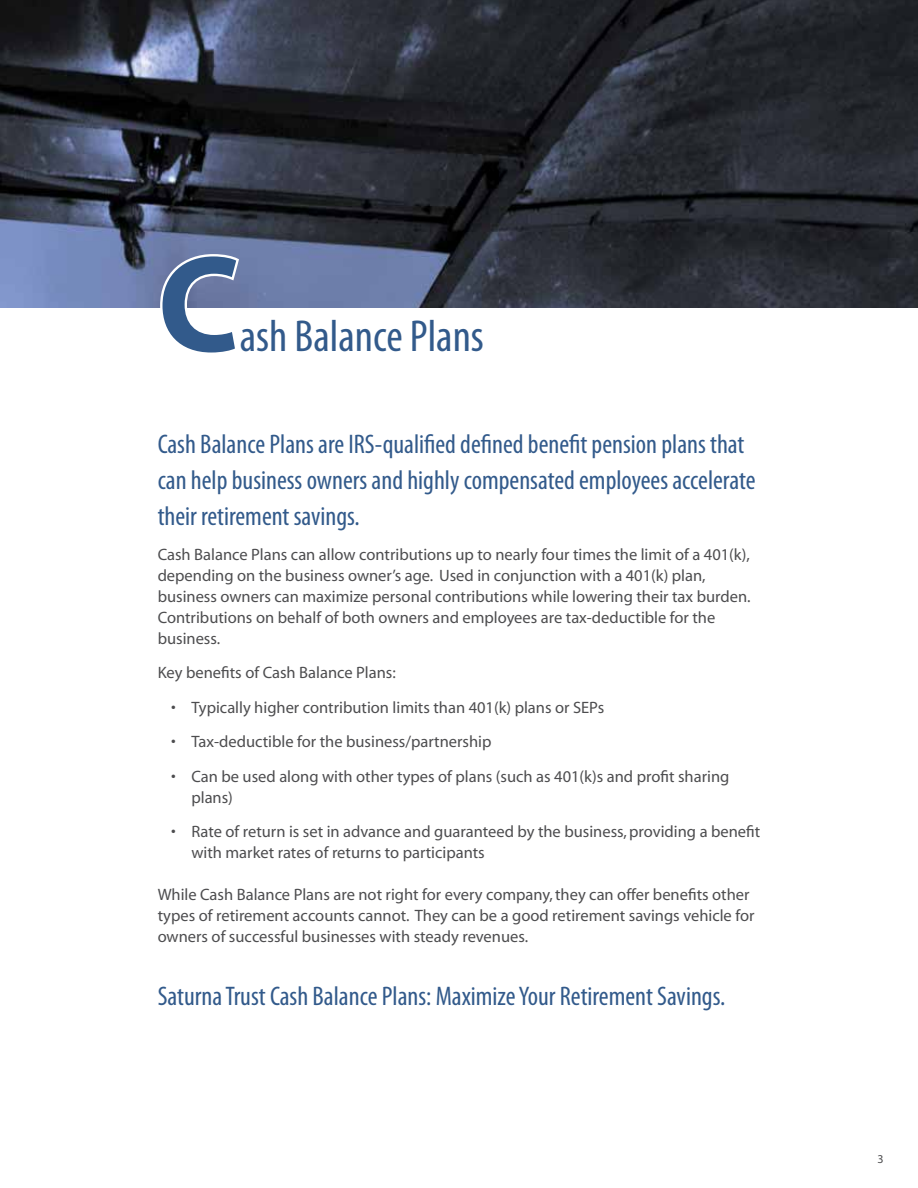
<style>
.page{position:relative;width:918px;height:1188px;background:#fff}
.page>*{position:absolute;margin:0;border:0;box-sizing:border-box;transform-origin:0 0}
.t1{font:700 138px "Myriad";color:#325a8b}
.t2{font:condensed 45px "Myriad Pro";color:#325a8b}
.t3{font:condensed 27px/36px "Myriad Pro";color:#325a8b}
.t4{font:16.5px/21px "Myriad";color:#4d4d4f}
.t5{font:12px "Myriad";color:#4d4d4f}
</style>
<div class="page">
<img style="left:0;top:0;width:918px;height:308px">
<svg style="left:158px;top:252px;width:84px;height:56px"></svg>
<h1 class="t1" style="left:158px;top:234px;width:84px">C</h1>
<h2 class="t2" style="left:240px;top:309px;width:246px">ash Balance Plans</h2>
<h3 class="t3" style="left:158px;top:426px;width:599px">Cash Balance Plans are IRS-qualified defined benefit pension plans that can help business owners and highly compensated employees accelerate their retirement savings.</h3>
<p class="t4" style="left:158px;top:545px;width:594px">Cash Balance Plans can allow contributions up to nearly four times the limit of a 401(k), depending on the business owner’s age. Used in conjunction with a 401(k) plan, business owners can maximize personal contributions while lowering their tax burden.<br>Contributions on behalf of both owners and employees are tax-deductible for the business.</p>
<p class="t4" style="left:158px;top:663px;width:240px">Key benefits of Cash Balance Plans:</p>
<p class="t4" style="left:171px;top:698px;width:435px">• Typically higher contribution limits than 401(k) plans or SEPs</p>
<p class="t4" style="left:171px;top:732px;width:322px">• Tax-deductible for the business/partnership</p>
<p class="t4" style="left:191px;top:767px;width:539px;text-indent:-20px">• Can be used along with other types of plans (such as 401(k)s and profit sharing plans)</p>
<p class="t4" style="left:191px;top:822px;width:570px;text-indent:-20px">• Rate of return is set in advance and guaranteed by the business, providing a benefit with market rates of returns to participants</p>
<p class="t4" style="left:158px;top:884px;width:598px">While Cash Balance Plans are not right for every company, they can offer benefits other types of retirement accounts cannot. They can be a good retirement savings vehicle for owners of successful businesses with steady revenues.</p>
<h3 class="t3" style="left:158px;top:977px;width:569px">Saturna Trust Cash Balance Plans: Maximize Your Retirement Savings.</h3>
<p class="t5" style="left:877px;top:1153px;width:8px">3</p>
</div>
